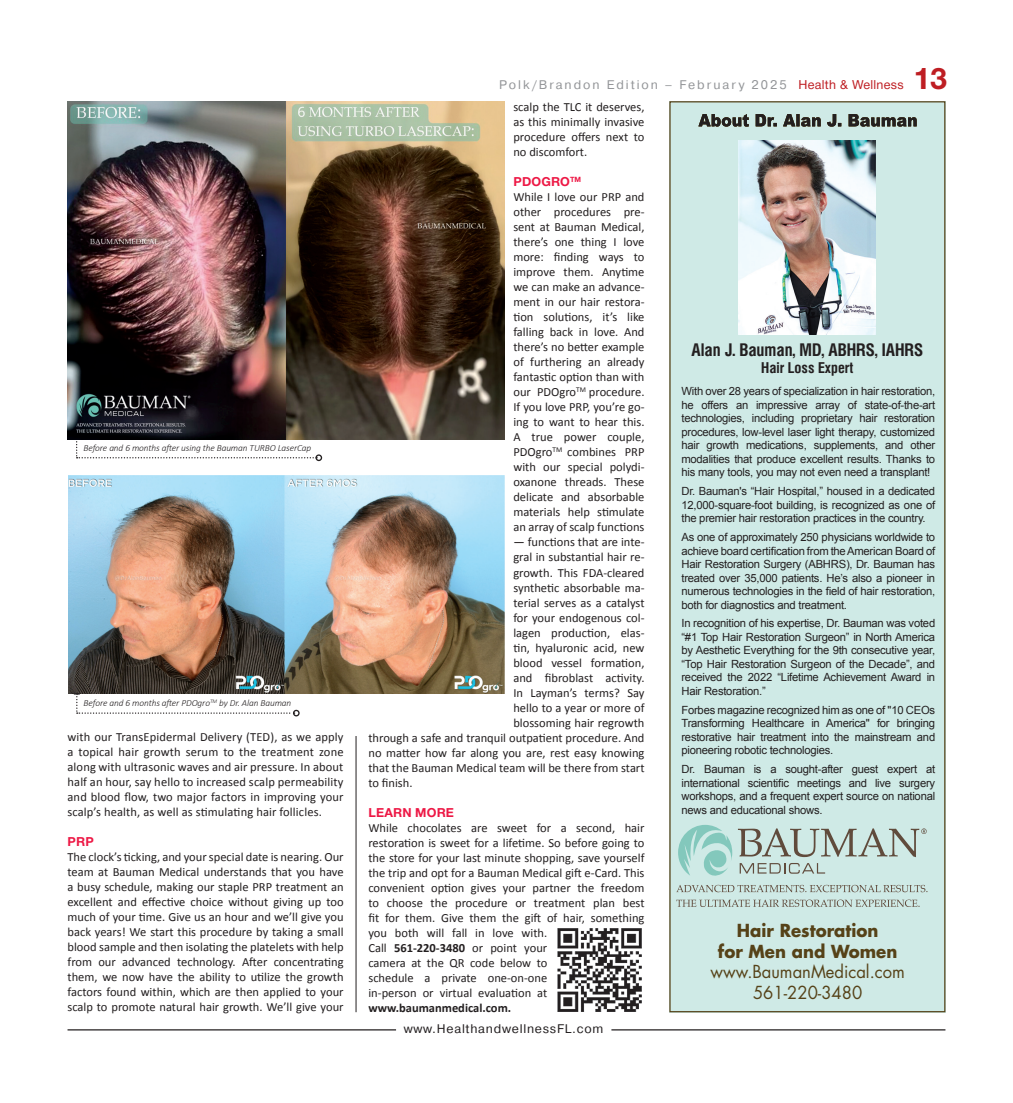
<style>
.page{position:relative;width:1013px;height:1103px;background:#fff}
.page>*{position:absolute;margin:0;border:0;box-sizing:border-box;transform-origin:0 0}
.t1{font:700 30px "Helvetica Neue Cyr";color:#be1e23}
.t2{font:17.5px/20.5px "Futura Std";color:#564218;text-align:center;scale:.95 1}
.t3{font:700 17.5px/20.5px "Futura Std";color:#564218;text-align:center;scale:.95 1}
.t4{font:700 17.5px "Helios Cond";color:#231f20}
.t5{font:700 15px "Helios Cond";color:#231f20}
.t6{font:12.5px/15px "Calibri";color:#231f20;text-align:justify}
.t7{font:12.5px "Pragmatica";letter-spacing:.16em;color:#939598}
.t8{font:12.5px "Pragmatica";letter-spacing:.06em;color:#231f20}
.t9{font:700 12.5px "Calibri";color:#231f20}
.t10{font:700 12.5px "Helvetica Neue Cyr";letter-spacing:.015em;color:#ed1845}
.t11{font:11.25px/13.5px "Arial";letter-spacing:-.02em;color:#231f20;text-align:justify}
.t12{font:italic 300 9.38px "Calibri";letter-spacing:-.01em;color:#231f20}
.t13{font:700 7.25px "Helvetica Neue Cyr";color:#ed1845}
.s1{font-family:"Helvetica Neue Cyr";color:#be1e23}
.s2{font-weight:700}
</style>
<div class="page">
<hr style="left:68px;top:1029px;width:328px;height:1px;background:#231f20">
<hr style="left:611px;top:1029px;width:334px;height:1px;background:#231f20">
<div style="left:669px;top:101px;width:276px;height:911px;background:#cfeae6"></div>
<img style="left:698px;top:114px;width:218px;height:13px">
<svg style="left:676px;top:899px;width:243px;height:8px"></svg>
<svg style="left:676px;top:825px;width:251px;height:67px"></svg>
<img style="left:738px;top:140px;width:137px;height:194px">
<hr style="left:356px;top:736px;width:1px;height:276px;background:#231f20">
<img style="left:68px;top:475px;width:436px;height:218px">
<img style="left:558px;top:928px;width:83px;height:83px">
<svg style="left:74px;top:439px;width:243px;height:19px"></svg>
<div style="left:315px;top:454px;width:7px;height:7px;border:1px solid #231f20;border-radius:50%"></div>
<svg style="left:74px;top:693px;width:220px;height:20px"></svg>
<div style="left:293px;top:709px;width:6px;height:7px;border:1px solid #231f20;border-radius:50%"></div>
<img style="left:68px;top:101px;width:436px;height:338px">
<p class="t12" style="left:83px;top:442px;width:229px">Before and 6 months after using the Bauman TURBO LaserCap</p>
<p class="t12" style="left:84px;top:697px;width:209px">Before and 6 months after PDOgro<sup>TM</sup> by Dr. Alan Bauman</p>
<p class="t6" style="left:68px;top:729px;width:277px">with our TransEpidermal Delivery (TED), as we apply a topical hair growth serum to the treatment zone along with ultrasonic waves and air pressure. In about half an hour, say hello to increased scalp permeability and blood flow, two major factors in improving your scalp’s health, as well as stimulating hair follicles.</p>
<p class="t10" style="left:68px;top:834px;width:28px">PRP</p>
<p class="t6" style="left:68px;top:849px;width:277px">The clock’s ticking, and your special date is nearing. Our team at Bauman Medical understands that you have a busy schedule, making our staple PRP treatment an excellent and effective choice without giving up too much of your time. Give us an hour and we’ll give you back years! We start this procedure by taking a small blood sample and then isolating the platelets with help from our advanced technology. After concentrating them, we now have the ability to utilize the growth factors found within, which are then applied to your scalp to promote natural hair growth. We’ll give your</p>
<p class="t7" style="left:499px;top:77px;width:406px">Polk/Brandon Edition – February 2025 <span class="s1">Health &amp; Wellness</span></p>
<h1 class="t1" style="left:913px;top:62px;width:35px">13</h1>
<p class="t6" style="left:513px;top:100px;width:133px">scalp the TLC it deserves, as this minimally invasive procedure offers next to no discomfort.</p>
<p class="t10" style="left:513px;top:175px;width:39px">PDOGRO</p>
<p class="t13" style="left:570px;top:176px;width:13px">TM</p>
<p class="t6" style="left:513px;top:190px;width:133px">While I love our PRP and other procedures pre&shy;sent at Bauman Medical, there’s one thing I love more: finding ways to improve them. Anytime we can make an advance&shy;ment in our hair restora&shy;tion solutions, it’s like falling back in love. And there’s no better example of furthering an already fantastic option than with our PDOgro<sup>TM</sup> procedure.<br>If you love PRP, you’re go&shy;ing to want to hear this.<br>A true power couple, PDOgro<sup>TM</sup> combines PRP with our special polydi&shy;oxanone threads. These delicate and absorbable materials help stimulate an array of scalp functions</p>
<p class="t6" style="left:513px;top:535px;width:133px">— functions that are inte-</p>
<p class="t6" style="left:513px;top:550px;width:133px">gral in substantial hair re-</p>
<p class="t6" style="left:513px;top:565px;width:133px">growth. This FDA-cleared</p>
<p class="t6" style="left:513px;top:580px;width:133px">synthetic absorbable ma-</p>
<p class="t6" style="left:513px;top:595px;width:133px">terial serves as a catalyst</p>
<p class="t6" style="left:513px;top:610px;width:133px">for your endogenous col-</p>
<p class="t6" style="left:513px;top:625px;width:133px">lagen production, elas-</p>
<p class="t6" style="left:513px;top:640px;width:133px">tin, hyaluronic acid, new</p>
<p class="t6" style="left:513px;top:655px;width:133px">blood vessel formation,</p>
<p class="t6" style="left:513px;top:670px;width:133px">and fibroblast activity.</p>
<p class="t6" style="left:513px;top:685px;width:133px">In Layman’s terms? Say</p>
<p class="t6" style="left:513px;top:700px;width:133px">hello to a year or more of</p>
<p class="t6" style="left:513px;top:715px;width:133px">blossoming hair regrowth</p>
<p class="t6" style="left:368px;top:730px;width:277px">through a safe and tranquil outpatient procedure. And</p>
<p class="t6" style="left:368px;top:745px;width:277px">no matter how far along you are, rest easy knowing</p>
<p class="t6" style="left:368px;top:760px;width:277px">that the Bauman Medical team will be there from start</p>
<p class="t6" style="left:368px;top:775px;width:46px">to finish.</p>
<p class="t10" style="left:368px;top:805px;width:18px">LEARN</p>
<p class="t10" style="left:415px;top:805px;width:22px">MORE</p>
<p class="t6" style="left:368px;top:820px;width:277px;text-align:left">While chocolates are sweet for a second, hair restoration is sweet for a lifetime. So before going to the store for your last minute shopping, save yourself the trip and opt for a Bauman Medical gift e-Card. This convenient option gives your partner the freedom to choose the procedure or treatment plan best fit for them. Give them the gift of hair, something you both will fall in love with.<br>Call <span class="s2">561-220-3480</span> or point your<br>camera at the QR code below to<br>schedule a private one-on-one<br>in-person or virtual evaluation at</p>
<p class="t9" style="left:368px;top:999px;width:144px">www.baumanmedical.com.</p>
<p class="t8" style="left:403px;top:1021px;width:201px">www.HealthandwellnessFL.com</p>
<h2 class="t4" style="left:691px;top:339px;width:233px">Alan J. Bauman, MD, ABHRS, IAHRS</h2>
<p class="t5" style="left:761px;top:359px;width:93px">Hair Loss Expert</p>
<p class="t11" style="left:681px;top:385px;width:255px">With over 28 years of specialization in hair restoration, he offers an impressive array of state-of-the-art technologies, including proprietary hair restoration procedures, low-level laser light therapy, customized hair growth medications, supplements, and other modalities that produce excellent results. Thanks to his many tools, you may not even need a transplant!</p>
<p class="t11" style="left:681px;top:484px;width:255px">Dr. Bauman's “Hair Hospital,” housed in a dedicated 12,000-square-foot building, is recognized as one of the premier hair restoration practices in the country.</p>
<p class="t11" style="left:681px;top:530px;width:255px">As one of approximately 250 physicians worldwide to achieve board certification from the American Board of Hair Restoration Surgery (ABHRS), Dr. Bauman has treated over 35,000 patients. He’s also a pioneer in numerous technologies in the field of hair restoration, both for diagnostics and treatment.</p>
<p class="t11" style="left:681px;top:617px;width:255px">In recognition of his expertise, Dr. Bauman was voted “#1 Top Hair Restoration Surgeon” in North America by Aesthetic Everything for the 9th consecutive year, “Top Hair Restoration Surgeon of the Decade”, and received the 2022 “Lifetime Achievement Award in Hair Restoration.”</p>
<p class="t11" style="left:681px;top:703px;width:255px">Forbes magazine recognized him as one of "10 CEOs Transforming Healthcare in America" for bringing restorative hair treatment into the mainstream and pioneering robotic technologies.</p>
<p class="t11" style="left:681px;top:762px;width:255px">Dr. Bauman is a sought-after guest expert at international scientific meetings and live surgery workshops, and a frequent expert source on national news and educational shows.</p>
<h2 class="t3" style="left:718px;top:920px;width:190px">Hair Restoration<br>for Men and Women</h2>
<h2 class="t2" style="left:710px;top:961px;width:206px">www.BaumanMedical.com<br>561-220-3480</h2>
</div>
